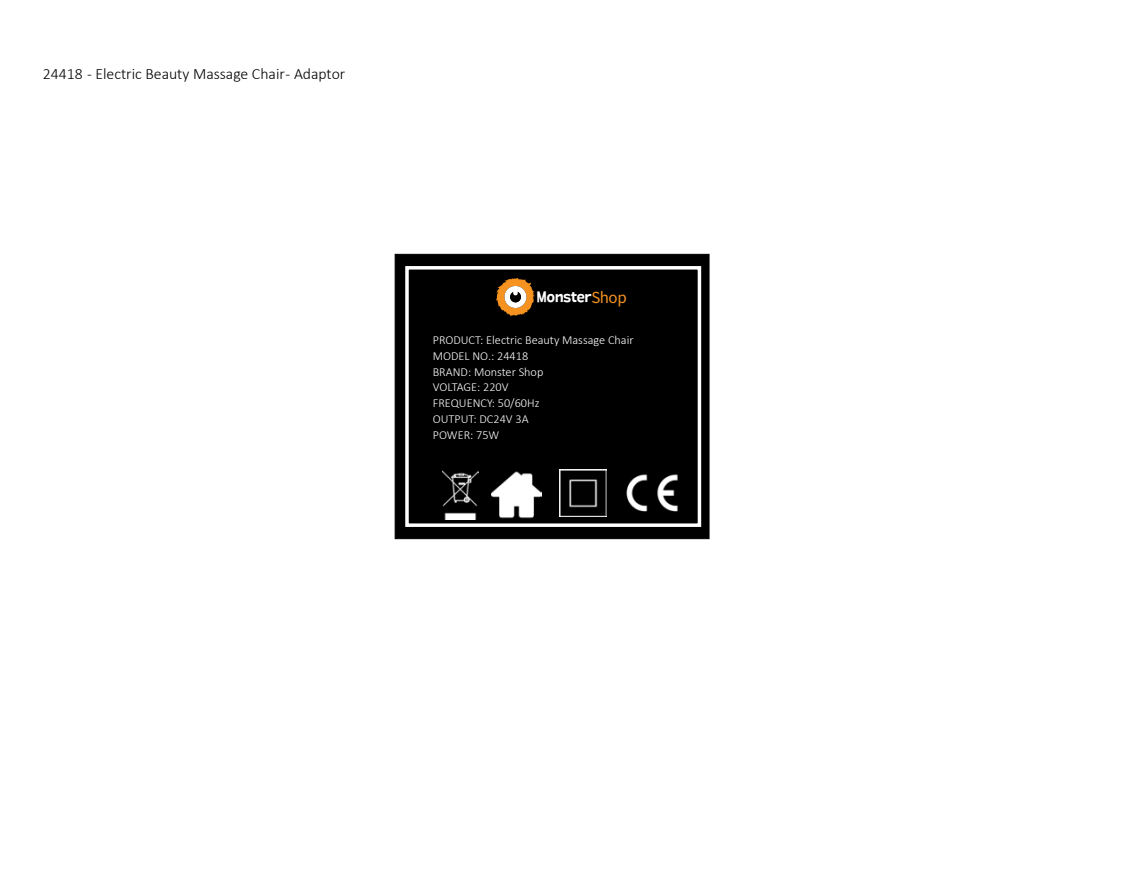
<style>
.page{position:relative;width:1124px;height:875px;background:#fff}
.page>*{position:absolute;margin:0;border:0;box-sizing:border-box;transform-origin:0 0}
.t1{font:300 15.75px "Calibri";color:#000}
.t2{font:14.88px "Remissis Sb";letter-spacing:-.05em;color:#fff;scale:.91 1}
.t3{font:300 12.25px/15.8px "Calibri";color:#fff}
.s1{font-size:15.31px}
.s2{font-family:"Source Sans Pro";font-size:16.89px;color:#f59220}
</style>
<div class="page">
<div style="left:394px;top:254px;width:315px;height:285px;background:#000;border:1px solid #000"></div>
<div style="left:405px;top:266px;width:296px;height:261px;border:4px solid #fff"></div>
<img style="left:442px;top:470px;width:36px;height:49px">
<svg style="left:495px;top:278px;width:39px;height:38px"></svg>
<img style="left:491px;top:471px;width:50px;height:48px">
<img style="left:559px;top:469px;width:47px;height:47px">
<img style="left:626px;top:474px;width:52px;height:38px">
<p class="t1" style="left:43px;top:64px;width:304px">24418 - Electric Beauty Massage Chair - Adaptor</p>
<p class="t2" style="left:536px;top:286px;width:100px"><span class="s1">M</span>onster<span class="s2">Shop</span></p>
<p class="t3" style="left:432px;top:332px;width:202px">PRODUCT: Electric Beauty Massage Chair<br>MODEL NO.: 24418<br>BRAND: Monster Shop<br>VOLTAGE: 220V<br>FREQUENCY: 50/60Hz<br>OUTPUT: DC24V 3A<br>POWER: 75W</p>
</div>
